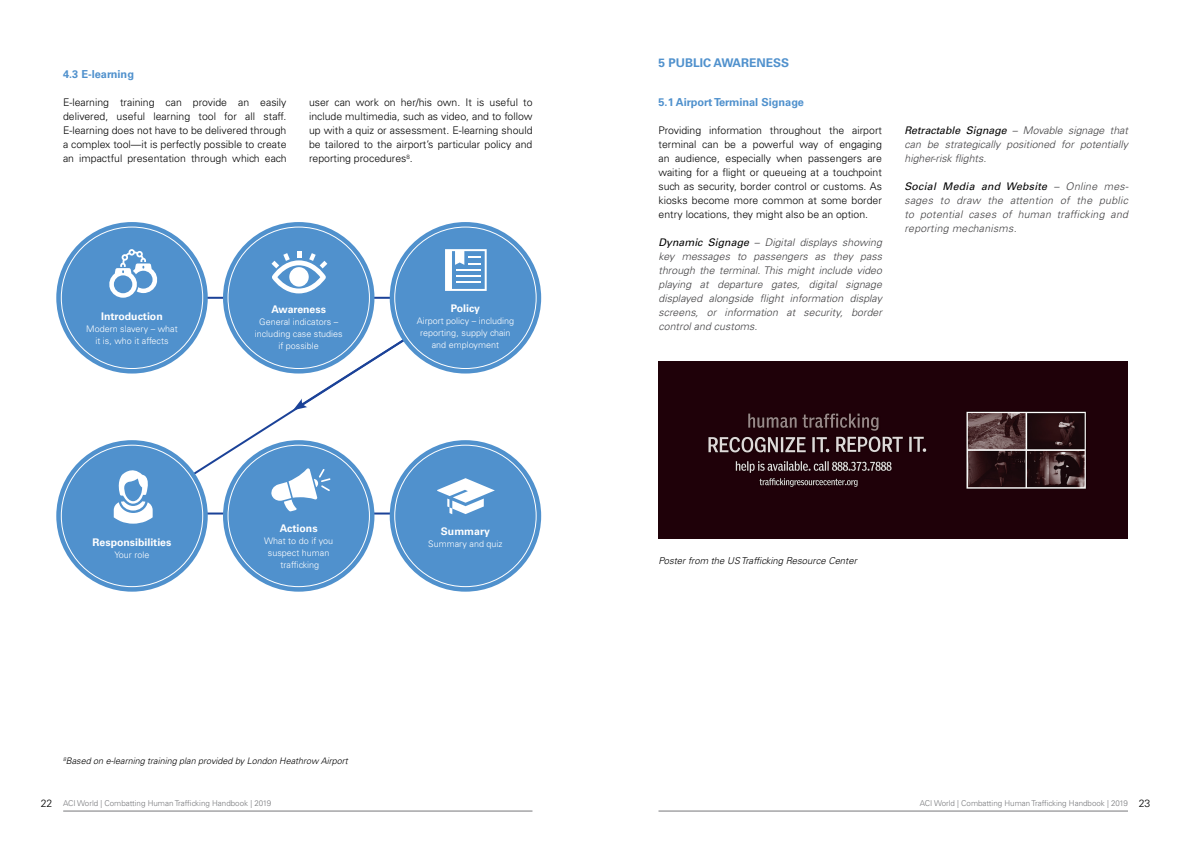
<style>
.page{position:relative;width:1191px;height:842px;background:#fff}
.page>*{position:absolute;margin:0;border:0;box-sizing:border-box;transform-origin:0 0}
.t1{font:700 12px "Univers LT Std";color:#5091cd}
.t2{font:700 11px "Univers LT Std";color:#5091cd}
.t3{font:300 10.5px/14px "Univers LT Std";color:#000;text-align:justify}
.t4{font:italic 300 10.5px/14px "Univers LT Std";letter-spacing:.005em;color:#414042;text-align:justify}
.t5{font:700 10.5px "Univers LT Std";color:#fff}
.t6{font:italic 300 9.5px "Univers LT Std";color:#000}
.t7{font:300 9px/12px "Univers LT Std";color:#fff;text-align:center}
.t8{font:italic 300 9px "Univers LT Std";color:#000}
.t9{font:300 8px "Univers LT Std";color:#77787b}
.s1{font-weight:400;color:#000}
.s2{font-size:10.5px;color:#000}
</style>
<div class="page">
<hr style="left:63px;top:810px;width:469px;height:1px;background:#77787b">
<hr style="left:658px;top:810px;width:470px;height:1px;background:#77787b">
<svg style="left:125px;top:306px;width:332px;height:213px"></svg>
<hr style="left:134px;top:297px;width:333px;height:2px;background:#1b4298">
<hr style="left:134px;top:512px;width:333px;height:2px;background:#1b4298">
<div style="left:56px;top:222px;width:152px;height:151px;background:#5091cd;border-radius:50%"></div>
<div style="left:56px;top:440px;width:152px;height:151px;background:#5091cd;border-radius:50%"></div>
<div style="left:223px;top:222px;width:151px;height:151px;background:#5091cd;border-radius:50%"></div>
<div style="left:223px;top:440px;width:151px;height:151px;background:#5091cd;border-radius:50%"></div>
<div style="left:390px;top:222px;width:151px;height:151px;background:#5091cd;border-radius:50%"></div>
<div style="left:390px;top:440px;width:151px;height:151px;background:#5091cd;border-radius:50%"></div>
<img style="left:658px;top:361px;width:470px;height:177px">
<svg style="left:109px;top:249px;width:49px;height:49px"></svg>
<svg style="left:114px;top:470px;width:39px;height:53px"></svg>
<svg style="left:271px;top:468px;width:59px;height:43px"></svg>
<svg style="left:271px;top:249px;width:216px;height:161px"></svg>
<svg style="left:437px;top:478px;width:58px;height:36px"></svg>
<p class="t2" style="left:63px;top:68px;width:73px">4.3 E-learning</p>
<p class="t3" style="left:63px;top:95px;width:225px">E-learning training can provide an easily delivered, useful learning tool for all staff.<br>E-learning does not have to be delivered through a complex tool—it is perfectly possible to create an impactful presentation through which each</p>
<p class="t3" style="left:309px;top:95px;width:225px">user can work on her/his own. It is useful to include multimedia, such as video, and to follow up with a quiz or assessment. E-learning should be tailored to the airport’s particular policy and reporting procedures<sup>8</sup>.</p>
<p class="t5" style="left:101px;top:310px;width:63px">Introduction</p>
<p class="t7" style="left:86px;top:323px;width:93px">Modern slavery – what it is, who it affects</p>
<p class="t5" style="left:93px;top:535px;width:80px">Responsibilities</p>
<p class="t7" style="left:115px;top:548px;width:36px">Your role</p>
<p class="t5" style="left:271px;top:303px;width:56px">Awareness</p>
<p class="t7" style="left:255px;top:316px;width:89px">General indicators – including case studies if possible</p>
<p class="t5" style="left:280px;top:521px;width:39px">Actions</p>
<p class="t7" style="left:264px;top:534px;width:70px">What to do if you suspect human trafficking</p>
<p class="t5" style="left:451px;top:302px;width:31px">Policy</p>
<p class="t7" style="left:417px;top:315px;width:99px">Airport policy – including reporting, supply chain and employment</p>
<p class="t5" style="left:441px;top:525px;width:51px">Summary</p>
<p class="t7" style="left:428px;top:537px;width:76px">Summary and quiz</p>
<p class="t8" style="left:63px;top:755px;width:286px"><sup>8</sup>Based on e-learning training plan provided by London Heathrow Airport</p>
<p class="t1" style="left:658px;top:56px;width:132px">5 PUBLIC AWARENESS</p>
<p class="t2" style="left:658px;top:96px;width:147px">5.1 Airport Terminal Signage</p>
<p class="t3" style="left:658px;top:123px;width:225px">Providing information throughout the airport terminal can be a powerful way of engaging an audience, especially when passengers are waiting for a flight or queueing at a touchpoint such as security, border control or customs. As kiosks become more common at some border entry locations, they might also be an option.</p>
<p class="t4" style="left:658px;top:235px;width:225px"><span class="s1">Dynamic Signage</span> – Digital displays showing key messages to passengers as they pass through the terminal. This might include video playing at departure gates, digital signage displayed alongside flight information display screens, or information at security, border control and customs.</p>
<p class="t4" style="left:904px;top:123px;width:225px"><span class="s1">Retractable Signage</span> – Movable signage that can be strategically positioned for potentially higher-risk flights.</p>
<p class="t4" style="left:904px;top:179px;width:226px"><span class="s1">Social Media and Website</span> – Online mes&shy;sages to draw the attention of the public to potential cases of human trafficking and reporting mechanisms.</p>
<p class="t6" style="left:658px;top:554px;width:200px">Poster from the US Trafficking Resource Center</p>
<p class="t9" style="left:41px;top:798px;width:232px"><span class="s2">22</span> ACI World | Combatting Human Trafficking Handbook | 2019</p>
<p class="t9" style="left:920px;top:798px;width:232px">ACI World | Combatting Human Trafficking Handbook | 2019 <span class="s2">23</span></p>
</div>
